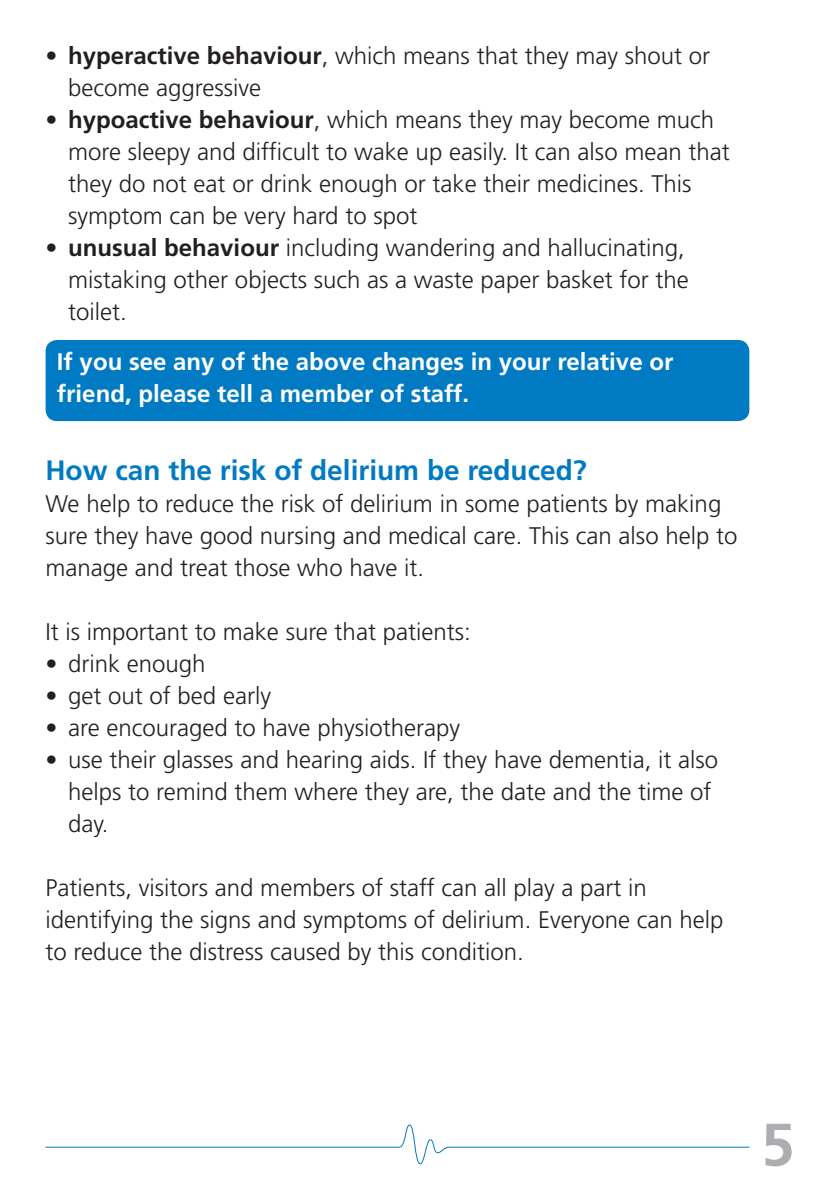
<style>
.page{position:relative;width:840px;height:1191px;background:#fff}
.page>*{position:absolute;margin:0;border:0;box-sizing:border-box;transform-origin:0 0}
.t1{font:700 60px "Frutiger";color:#acadb1}
.t2{font:700 28px "Frutiger";color:#007ac2}
.t3{font:300 24px/32px "Frutiger";color:#231f20}
.t4{font:700 24px/32px "Frutiger";color:#fff}
.s1{font-weight:700}
</style>
<div class="page">
<svg style="left:45px;top:1124px;width:705px;height:40px"></svg>
<div style="left:46px;top:340px;width:703px;height:81px;background:#007ac2;border-radius:11px"></div>
<p class="t3" style="left:68px;top:40px;width:643px;text-indent:-23px">• <span class="s1">hyperactive behaviour</span>, which means that they may shout or become aggressive</p>
<p class="t3" style="left:68px;top:104px;width:662px;text-indent:-23px">• <span class="s1">hypoactive behaviour</span>, which means they may become much more sleepy and difficult to wake up easily. It can also mean that they do not eat or drink enough or take their medicines. This symptom can be very hard to spot</p>
<p class="t3" style="left:68px;top:232px;width:622px;text-indent:-23px">• <span class="s1">unusual behaviour</span> including wandering and hallucinating, mistaking other objects such as a waste paper basket for the toilet.</p>
<p class="t4" style="left:57px;top:345px;width:617px">If you see any of the above changes in your relative or friend, please tell a member of staff.</p>
<p class="t2" style="left:45px;top:454px;width:542px">How can the risk of delirium be reduced?</p>
<p class="t3" style="left:45px;top:488px;width:693px">We help to reduce the risk of delirium in some patients by making sure they have good nursing and medical care. This can also help to manage and treat those who have it.</p>
<p class="t3" style="left:45px;top:616px;width:426px">It is important to make sure that patients:</p>
<p class="t3" style="left:45px;top:648px;width:162px">• drink enough</p>
<p class="t3" style="left:45px;top:680px;width:227px">• get out of bed early</p>
<p class="t3" style="left:45px;top:712px;width:416px">• are encouraged to have physiotherapy</p>
<p class="t3" style="left:68px;top:744px;width:651px;text-indent:-23px">• use their glasses and hearing aids. If they have dementia, it also helps to remind them where they are, the date and the time of day.</p>
<p class="t3" style="left:45px;top:872px;width:679px">Patients, visitors and members of staff can all play a part in identifying the signs and symptoms of delirium. Everyone can help to reduce the distress caused by this condition.</p>
<h1 class="t1" style="left:760px;top:1109px;width:35px">5</h1>
</div>
